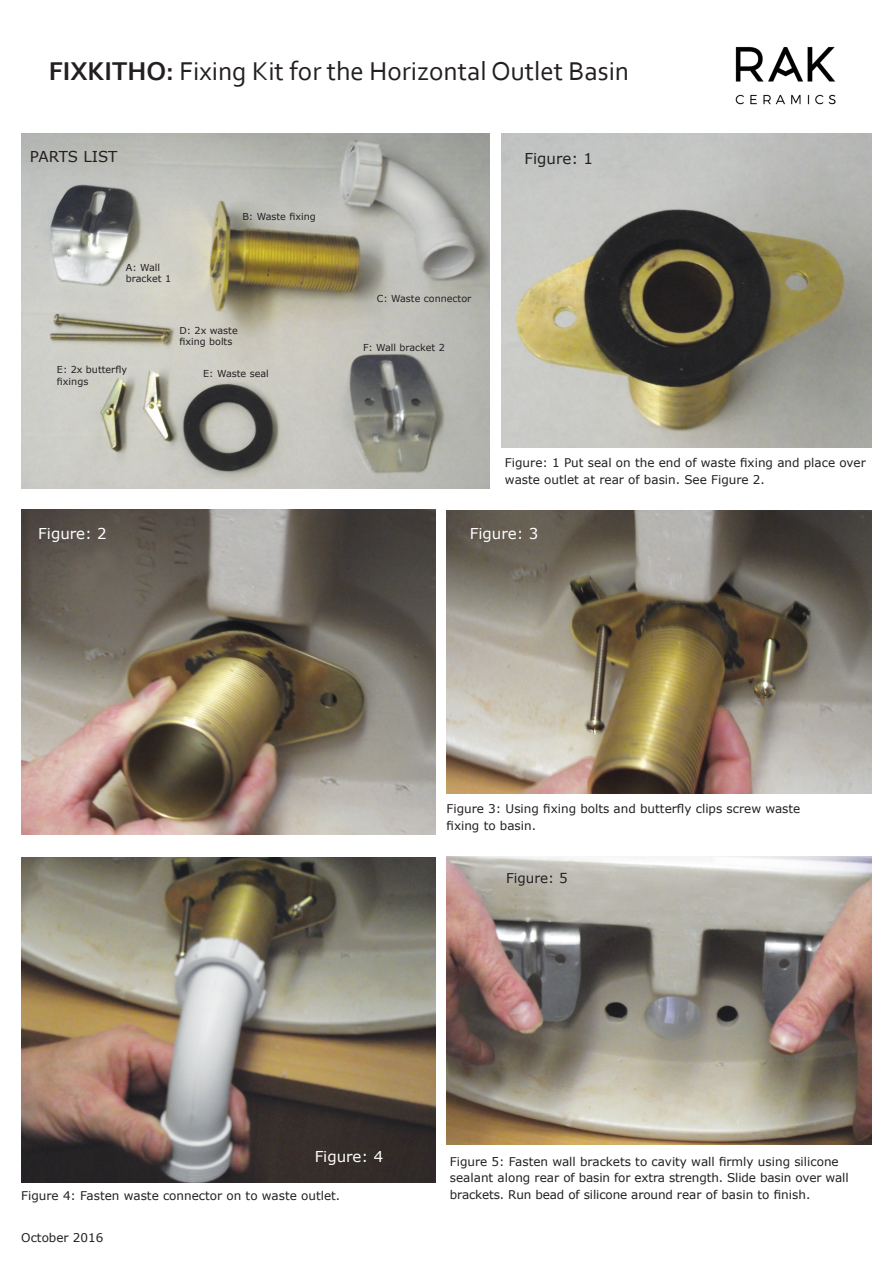
<style>
.page{position:relative;width:893px;height:1263px;background:#fff}
.page>*{position:absolute;margin:0;border:0;box-sizing:border-box;transform-origin:0 0}
.t1{font:27px "Corbel";color:#231f20}
.t2{font:15px "Verdana";color:#fff}
.t3{font:15px "Verdana";color:#231f20}
.t4{font:13.5px "Verdana";color:#231f20}
.t5{font:12px/16.5px "Verdana";color:#231f20}
.t6{font:9.6px/11.6px "Verdana";color:#231f20}
.s1{font-weight:700}
</style>
<div class="page">
<img style="left:21px;top:134px;width:468px;height:354px">
<img style="left:502px;top:134px;width:370px;height:313px">
<img style="left:21px;top:510px;width:415px;height:324px">
<img style="left:446px;top:510px;width:426px;height:283px">
<img style="left:21px;top:857px;width:415px;height:325px">
<img style="left:446px;top:857px;width:426px;height:287px">
<img style="left:735px;top:46px;width:101px;height:59px">
<p class="t1" style="left:49px;top:55px;width:582px"><span class="s1">FIXKITHO:</span> Fixing Kit for the Horizontal Outlet Basin</p>
<p class="t3" style="left:30px;top:146px;width:89px">PARTS LIST</p>
<p class="t6" style="left:126px;top:261px;width:47px">A: Wall bracket 1</p>
<p class="t6" style="left:242px;top:211px;width:75px">B: Waste fixing</p>
<p class="t6" style="left:179px;top:324px;width:60px">D: 2x waste fixing bolts</p>
<p class="t6" style="left:57px;top:364px;width:72px">E: 2x butterfly fixings</p>
<p class="t6" style="left:203px;top:367px;width:67px">E: Waste seal</p>
<p class="t3" style="left:524px;top:148px;width:70px">Figure: 1</p>
<p class="t6" style="left:377px;top:293px;width:96px">C: Waste connector</p>
<p class="t6" style="left:363px;top:341px;width:83px">F: Wall bracket 2</p>
<p class="t5" style="left:505px;top:455px;width:362px">Figure: 1 Put seal on the end of waste fixing and place over waste outlet at rear of basin. See Figure 2.</p>
<p class="t2" style="left:38px;top:523px;width:70px">Figure: 2</p>
<p class="t2" style="left:470px;top:523px;width:70px">Figure: 3</p>
<p class="t5" style="left:446px;top:800px;width:355px">Figure 3: Using fixing bolts and butterfly clips screw waste fixing to basin.</p>
<p class="t4" style="left:506px;top:869px;width:63px">Figure: 5</p>
<p class="t2" style="left:315px;top:1146px;width:70px">Figure: 4</p>
<p class="t5" style="left:21px;top:1187px;width:320px">Figure 4: Fasten waste connector on to waste outlet.</p>
<p class="t5" style="left:21px;top:1229px;width:84px">October 2016</p>
<p class="t5" style="left:450px;top:1153px;width:400px">Figure 5: Fasten wall brackets to cavity wall firmly using silicone sealant along rear of basin for extra strength. Slide basin over wall brackets. Run bead of silicone around rear of basin to finish.</p>
</div>
